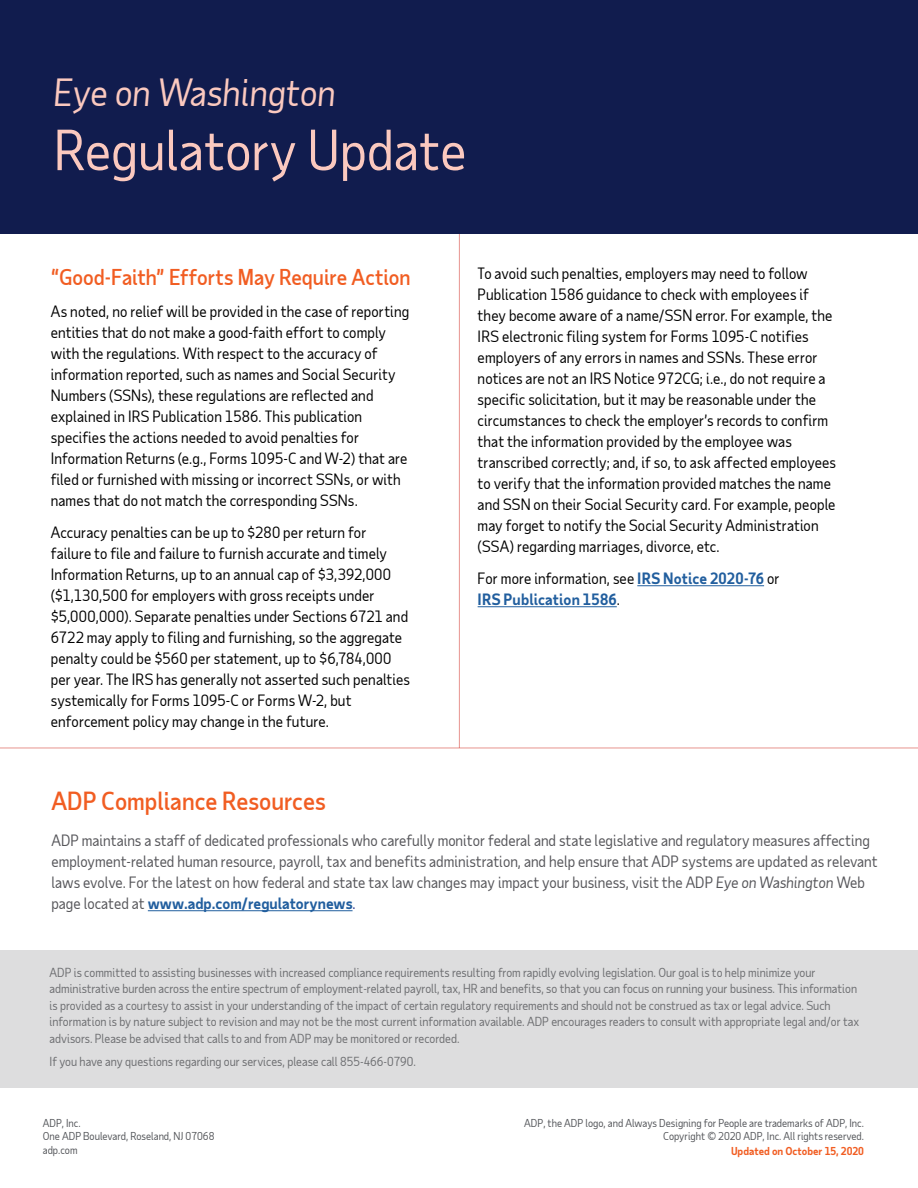
<style>
.page{position:relative;width:918px;height:1188px;background:#fff}
.page>*{position:absolute;margin:0;border:0;box-sizing:border-box;transform-origin:0 0}
.t1{font:54px "Taub Sans";color:#fbc9bf}
.t2{font:italic 36px "Taub Sans";color:#fbc9bf}
.t3{font:500 24px "Taub Sans";color:#f15d22}
.t4{font:500 21px "Taub Sans";color:#f15d22}
.t5{font:15px/21px "Taub Sans";letter-spacing:.01em;color:#000}
.t6{font:15px/21px "Taub Sans";color:#56565a}
.t7{font:700 15px/21px "Taub Sans";letter-spacing:.01em;color:#215e9e}
.t8{font:12px/16.5px "Taub Sans";color:#6d6e71}
.t9{font:10.5px/13.5px "Taub Sans";color:#54565a}
.t10{font:700 10.5px "Taub Sans";color:#f15d22}
.s1{font-weight:400;color:#000}
.s2{font-style:italic}
.s3{font-weight:700;color:#215e9e}
.s4{color:#27318b}
</style>
<div class="page">
<hr style="left:637px;top:585px;width:127px;height:1px;background:#215e9e">
<hr style="left:478px;top:606px;width:139px;height:1px;background:#215e9e">
<hr style="left:459px;top:225px;width:1px;height:523px;background:#d0271d">
<div style="left:0;top:0;width:918px;height:233px;background:#111c4e"></div>
<hr style="left:0;top:748px;width:918px;height:1px;background:#d0271d">
<div style="left:0;top:950px;width:918px;height:137px;background:#ddddde"></div>
<hr style="left:148px;top:910px;width:205px;height:1px;background:#215e9e">
<h2 class="t2" style="left:54px;top:69px;width:284px">Eye on Washington</h2>
<h1 class="t1" style="left:54px;top:116px;width:414px">Regulatory Update</h1>
<h3 class="t4" style="left:51px;top:264px;width:361px">“Good-Faith” Efforts May Require Action</h3>
<p class="t5" style="left:51px;top:300px;width:360px">As noted, no relief will be provided in the case of reporting entities that do not make a good-faith effort to comply with the regulations. With respect to the accuracy of information reported, such as names and Social Security Numbers (SSNs), these regulations are reflected and explained in IRS Publication 1586. This publication specifies the actions needed to avoid penalties for Information Returns (e.g., Forms 1095-C and W-2) that are filed or furnished with missing or incorrect SSNs, or with names that do not match the corresponding SSNs.</p>
<p class="t5" style="left:51px;top:521px;width:361px">Accuracy penalties can be up to $280 per return for failure to file and failure to furnish accurate and timely Information Returns, up to an annual cap of $3,392,000 ($1,130,500 for employers with gross receipts under $5,000,000). Separate penalties under Sections 6721 and 6722 may apply to filing and furnishing, so the aggregate penalty could be $560 per statement, up to $6,784,000 per year. The IRS has generally not asserted such penalties systemically for Forms 1095-C or Forms W-2, but enforcement policy may change in the future.</p>
<p class="t5" style="left:478px;top:263px;width:360px">To avoid such penalties, employers may need to follow Publication 1586 guidance to check with employees if they become aware of a name/SSN error. For example, the IRS electronic filing system for Forms 1095-C notifies employers of any errors in names and SSNs. These error notices are not an IRS Notice 972CG; i.e., do not require a specific solicitation, but it may be reasonable under the circumstances to check the employer’s records to confirm that the information provided by the employee was transcribed correctly; and, if so, to ask affected employees to verify that the information provided matches the name and SSN on their Social Security card. For example, people may forget to notify the Social Security Administration (SSA) regarding marriages, divorce, etc.</p>
<p class="t7" style="left:478px;top:567px;width:303px"><span class="s1">For more information, see</span> IRS Notice 2020-76 <span class="s1">or<br></span>IRS Publication 1586<span class="s1">.</span></p>
<h3 class="t3" style="left:52px;top:785px;width:276px">ADP Compliance Resources</h3>
<p class="t6" style="left:52px;top:829px;width:828px">ADP maintains a staff of dedicated professionals who carefully monitor federal and state legislative and regulatory measures affecting employment-related human resource, payroll, tax and benefits administration, and help ensure that ADP systems are updated as relevant laws evolve. For the latest on how federal and state tax law changes may impact your business, visit the ADP <span class="s2">Eye on Washington</span> Web page located at <span class="s3">www.adp.com/regulatorynews</span><span class="s4">.</span></p>
<p class="t8" style="left:50px;top:964px;width:811px">ADP is committed to assisting businesses with increased compliance requirements resulting from rapidly evolving legislation. Our goal is to help minimize your administrative burden across the entire spectrum of employment-related payroll, tax, HR and benefits, so that you can focus on running your business. This information is provided as a courtesy to assist in your understanding of the impact of certain regulatory requirements and should not be construed as tax or legal advice. Such information is by nature subject to revision and may not be the most current information available. ADP encourages readers to consult with appropriate legal and/or tax advisors. Please be advised that calls to and from ADP may be monitored or recorded.</p>
<p class="t8" style="left:50px;top:1053px;width:368px">If you have any questions regarding our services, please call 855-466-0790.</p>
<p class="t9" style="left:43px;top:1116px;width:173px">ADP, Inc.<br>One ADP Boulevard, Roseland, NJ 07068 adp.com</p>
<p class="t9" style="left:524px;top:1116px;width:341px;text-align:right">ADP, the ADP logo, and Always Designing for People are trademarks of ADP, Inc.<br>Copyright © 2020 ADP, Inc. All rights reserved.</p>
<p class="t10" style="left:731px;top:1144px;width:135px">Updated on October 15, 2020</p>
</div>
